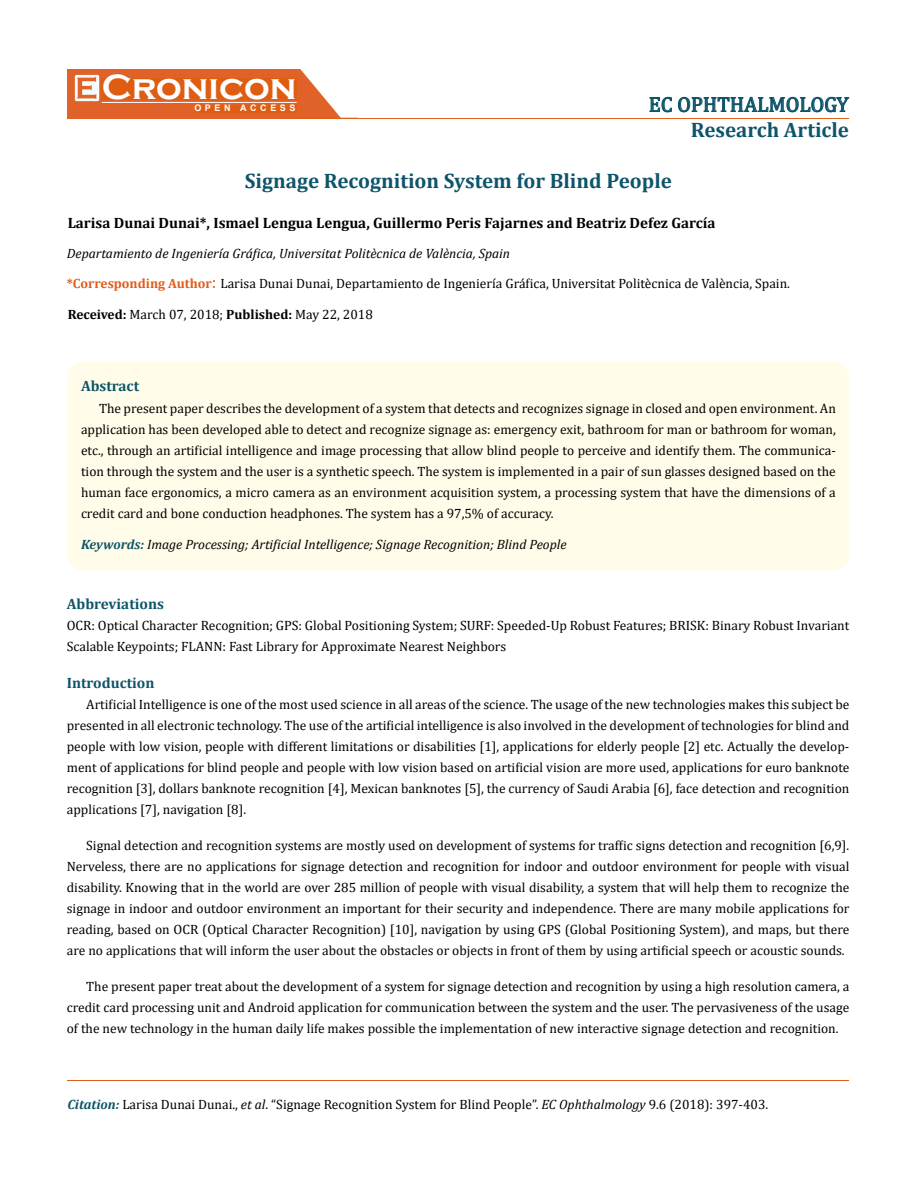
<style>
.page{position:relative;width:917px;height:1190px;background:#fff}
.page>*{position:absolute;margin:0;border:0;box-sizing:border-box;transform-origin:0 0}
.t1{font:700 36px "Copperplate Gothic";color:#fff}
.t2{font:700 21px "Cambria";color:#0e546a}
.t3{font:21px "Cambria";color:#0e546a}
.t4{font:700 15px "Cambria";color:#000}
.t5{font:700 15px "Cambria";color:#0e546a}
.t6{font:13.5px/21px "Cambria";color:#000;text-align:justify}
.t7{font:italic 13.5px "Cambria";color:#000}
.t8{font:700 9px "Arial";letter-spacing:.4em;color:#fff}
.s1{font-weight:700;color:#e05d1a}
.s2{font-size:18px;color:#e05d1a}
.s3{font-weight:700}
.s4{font-weight:700;color:#0e546a}
.s5{font-weight:700;font-style:italic;color:#0e546a}
.s6{font-style:italic}
</style>
<div class="page">
<div style="left:67px;top:70px;width:290px;height:49px;background:#e06228"></div>
<svg style="left:300px;top:69px;width:58px;height:49px"></svg>
<img style="left:75px;top:75px;width:24px;height:26px">
<div style="left:102px;top:79px;width:195px;height:21px;background:#df5d11"></div>
<div style="left:194px;top:105px;width:103px;height:7px;background:#df5d11"></div>
<svg style="left:649px;top:97px;width:200px;height:15px"></svg>
<hr style="left:102px;top:102px;width:194px;height:1px;background:#fff">
<hr style="left:279px;top:118px;width:569px;height:1px;background:#e05d1a">
<hr style="left:67px;top:1080px;width:782px;height:1px;background:#e05d1a">
<div style="left:67px;top:362px;width:782px;height:208px;background:#fffde9;border-radius:18px"></div>
<h1 class="t1" style="left:102px;top:68px;width:196px">Cronicon</h1>
<p class="t8" style="left:194px;top:102px;width:103px">OPEN ACCESS</p>
<h2 class="t3" style="left:648px;top:92px;width:201px">EC OPHTHALMOLOGY</h2>
<h2 class="t2" style="left:690px;top:115px;width:160px">Research Article</h2>
<h2 class="t2" style="left:245px;top:166px;width:428px">Signage Recognition System for Blind People</h2>
<p class="t4" style="left:68px;top:212px;width:649px">Larisa Dunai Dunai*, Ismael Lengua Lengua, Guillermo Peris Fajarnes and Beatriz Defez García</p>
<p class="t7" style="left:67px;top:244px;width:445px">Departamiento de Ingeniería Gráfica, Universitat Politècnica de València, Spain</p>
<p class="t6" style="left:67px;top:273px;width:724px"><span class="s1">*Corresponding Author</span><span class="s2">:</span> Larisa Dunai Dunai, Departamiento de Ingeniería Gráfica, Universitat Politècnica de València, Spain.</p>
<p class="t6" style="left:68px;top:304px;width:307px"><span class="s3">Received:</span> March 07, 2018; <span class="s3">Published:</span> May 22, 2018</p>
<p class="t5" style="left:81px;top:375px;width:60px">Abstract</p>
<p class="t6" style="left:81px;top:397px;width:756px;text-indent:18px">The present paper describes the development of a system that detects and recognizes signage in closed and open environment. An application has been developed able to detect and recognize signage as: emergency exit, bathroom for man or bathroom for woman, etc., through an artificial intelligence and image processing that allow blind people to perceive and identify them. The communica&shy;tion through the system and the user is a synthetic speech. The system is implemented in a pair of sun glasses designed based on the human face ergonomics, a micro camera as an environment acquisition system, a processing system that have the dimensions of a credit card and bone conduction headphones. The system has a 97,5% of accuracy.</p>
<p class="t7" style="left:81px;top:535px;width:487px"><span class="s4">Keywords:</span> Image Processing; Artificial Intelligence; Signage Recognition; Blind People</p>
<p class="t5" style="left:67px;top:593px;width:99px">Abbreviations</p>
<p class="t6" style="left:67px;top:615px;width:784px">OCR: Optical Character Recognition; GPS: Global Positioning System; SURF: Speeded-Up Robust Features; BRISK: Binary Robust Invariant<br>Scalable Keypoints; FLANN: Fast Library for Approximate Nearest Neighbors</p>
<p class="t5" style="left:67px;top:672px;width:89px">Introduction</p>
<p class="t6" style="left:67px;top:694px;width:784px;text-indent:19px">Artificial Intelligence is one of the most used science in all areas of the science. The usage of the new technologies makes this subject be presented in all electronic technology. The use of the artificial intelligence is also involved in the development of technologies for blind and people with low vision, people with different limitations or disabilities [1], applications for elderly people [2] etc. Actually the develop&shy;ment of applications for blind people and people with low vision based on artificial vision are more used, applications for euro banknote recognition [3], dollars banknote recognition [4], Mexican banknotes [5], the currency of Saudi Arabia [6], face detection and recognition applications [7], navigation [8].</p>
<p class="t6" style="left:67px;top:834px;width:784px;text-indent:19px">Signal detection and recognition systems are mostly used on development of systems for traffic signs detection and recognition [6,9].<br>Nerveless, there are no applications for signage detection and recognition for indoor and outdoor environment for people with visual disability. Knowing that in the world are over 285 million of people with visual disability, a system that will help them to recognize the signage in indoor and outdoor environment an important for their security and independence. There are many mobile applications for reading, based on OCR (Optical Character Recognition) [10], navigation by using GPS (Global Positioning System), and maps, but there are no applications that will inform the user about the obstacles or objects in front of them by using artificial speech or acoustic sounds.</p>
<p class="t6" style="left:67px;top:975px;width:784px;text-indent:19px">The present paper treat about the development of a system for signage detection and recognition by using a high resolution camera, a credit card processing unit and Android application for communication between the system and the user. The pervasiveness of the usage of the new technology in the human daily life makes possible the implementation of new interactive signage detection and recognition.</p>
<p class="t6" style="left:67px;top:1093px;width:702px"><span class="s5">Citation:</span> Larisa Dunai Dunai., <span class="s6">et al</span>. “Signage Recognition System for Blind People”. <span class="s6">EC Ophthalmology</span> 9.6 (2018): 397-403.</p>
</div>
